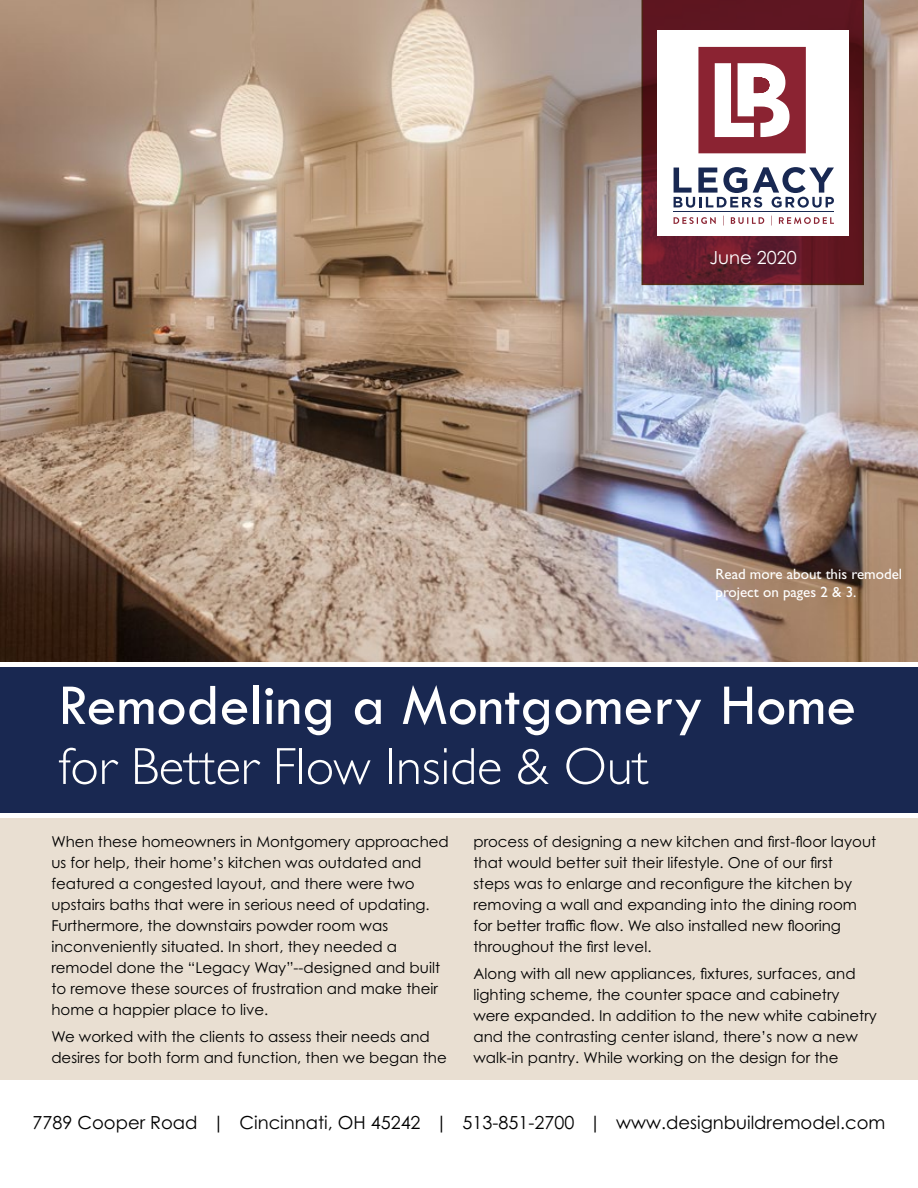
<style>
.page{position:relative;width:918px;height:1188px;background:#fff}
.page>*{position:absolute;margin:0;border:0;box-sizing:border-box;transform-origin:0 0}
.t1{font:60px "Tw Cen";color:#fff}
.t2{font:300 52.5px "Gill Sans Std";color:#fff}
.t3{font:18px "Century Gothic Pro";color:#000}
.t4{font:18px "Century Gothic Pro";color:#fff}
.t5{font:15px/21px "Century Gothic Pro";color:#000}
.t6{font:15px/18px "Gill Sans Std";color:#fff}
</style>
<div class="page">
<img style="left:0;top:0;width:918px;height:662px">
<div style="left:0;top:819px;width:918px;height:261px;background:#e9dfd2"></div>
<div style="left:0;top:667px;width:918px;height:145px;background:#192851"></div>
<svg style="left:642px;top:0;width:222px;height:285px;background:#601a24"></svg>
<div style="left:657px;top:30px;width:192px;height:205px;background:#fff"></div>
<svg style="left:674px;top:217px;width:42px;height:7px"></svg>
<svg style="left:731px;top:217px;width:33px;height:7px"></svg>
<svg style="left:779px;top:217px;width:55px;height:7px"></svg>
<hr style="left:674px;top:211px;width:160px;height:1px;background:#182852">
<svg style="left:698px;top:47px;width:108px;height:106px"></svg>
<svg style="left:674px;top:167px;width:160px;height:41px"></svg>
<p class="t4" style="left:709px;top:246px;width:89px">June 2020</p>
<p class="t6" style="left:716px;top:565px;width:188px">Read more about this remodel project on pages 2 &amp; 3.</p>
<h1 class="t1" style="left:58px;top:669px;width:800px">Remodeling a Montgomery Home</h1>
<h2 class="t2" style="left:58px;top:737px;width:592px">for Better Flow Inside &amp; Out</h2>
<p class="t5" style="left:51px;top:831px;width:399px">When these homeowners in Montgomery approached us for help, their home’s kitchen was outdated and featured a congested layout, and there were two upstairs baths that were in serious need of updating.<br>Furthermore, the downstairs powder room was inconveniently situated. In short, they needed a remodel done the “Legacy Way”--designed and built to remove these sources of frustration and make their home a happier place to live.</p>
<p class="t5" style="left:51px;top:1026px;width:397px">We worked with the clients to assess their needs and desires for both form and function, then we began the</p>
<p class="t5" style="left:473px;top:831px;width:404px">process of designing a new kitchen and first-floor layout that would better suit their lifestyle. One of our first<br>steps was to enlarge and reconfigure the kitchen by removing a wall and expanding into the dining room for better traffic flow. We also installed new flooring throughout the first level.</p>
<p class="t5" style="left:473px;top:963px;width:405px">Along with all new appliances, fixtures, surfaces, and lighting scheme, the counter space and cabinetry were expanded. In addition to the new white cabinetry and the contrasting center island, there’s now a new walk-in pantry. While working on the design for the</p>
<p class="t3" style="left:33px;top:1111px;width:854px">7789 Cooper Road | Cincinnati, OH 45242 | 513-851-2700 | www.designbuildremodel.com</p>
</div>
